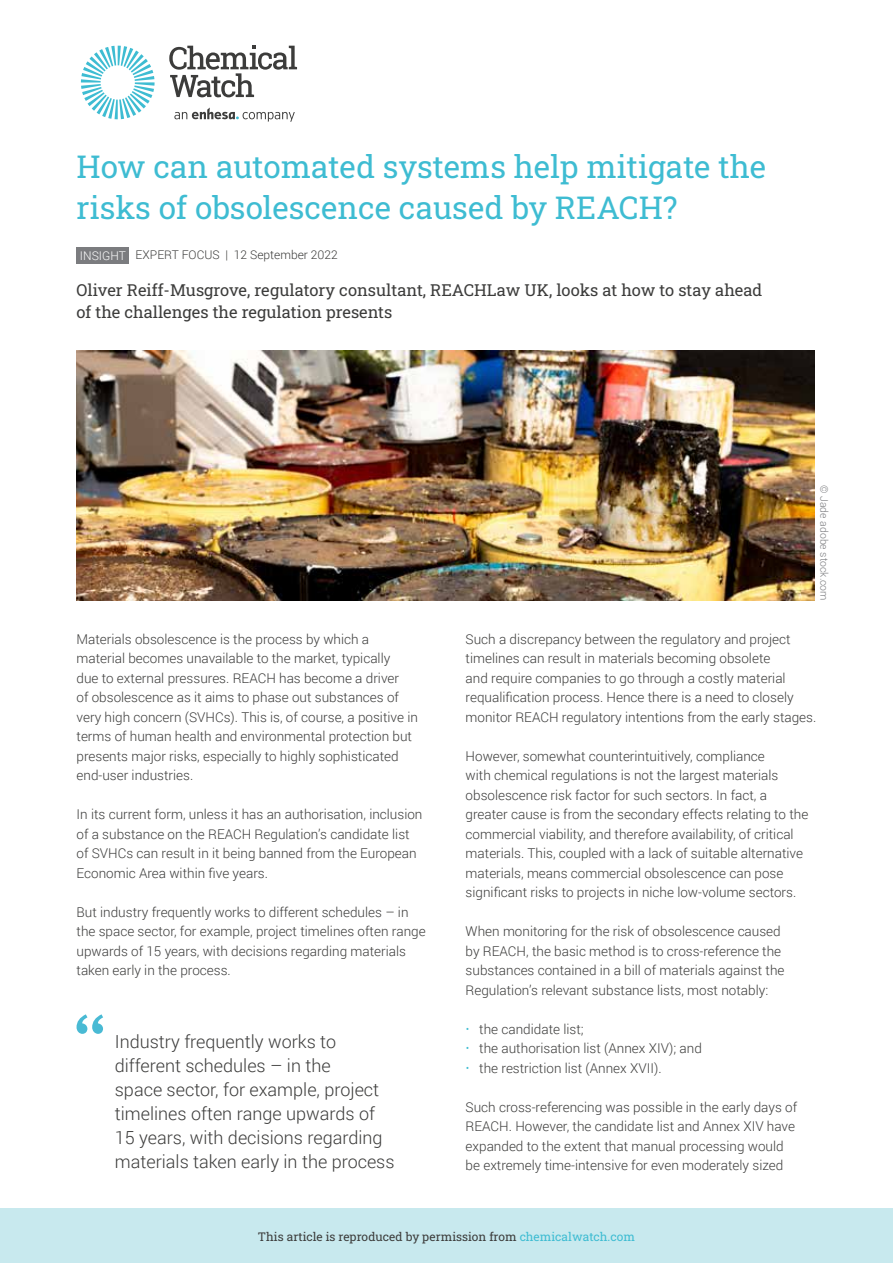
<style>
.page{position:relative;width:893px;height:1263px;background:#fff}
.page>*{position:absolute;margin:0;border:0;box-sizing:border-box;transform-origin:0 0}
.t1{font:31.5px/40.5px "Roboto Slab";color:#3ebcd2}
.t2{font:300 18px/24px "Roboto";color:#3c3c3b}
.t3{font:16.5px/22.5px "Roboto Slab";color:#3c3c3b}
.t4{font:300 13.5px/19.5px "Roboto";color:#3c3c3b}
.t5{font:12px "Roboto Slab";color:#3c3c3b}
.t6{font:300 12px "Roboto";color:#3c3c3b}
.t7{font:300 10.5px "Roboto";color:#7b7c7f}
.s1{color:#fff}
.s2{color:#3ebcd2}
</style>
<div class="page">
<div style="left:0;top:1209px;width:893px;height:54px;background:#c8e9ee"></div>
<img style="left:77px;top:351px;width:737px;height:250px">
<svg style="left:81px;top:46px;width:74px;height:73px"></svg>
<svg style="left:169px;top:46px;width:128px;height:51px"></svg>
<svg style="left:174px;top:108px;width:121px;height:14px"></svg>
<svg style="left:77px;top:1014px;width:26px;height:20px"></svg>
<div style="left:77px;top:247px;width:52px;height:16px;background:#7b7c7f"></div>
<h1 class="t1" style="left:77px;top:149px;width:691px">How can automated systems help mitigate the risks of obsolescence caused by REACH?</h1>
<p class="t6" style="left:80px;top:250px;width:259px"><span class="s1">INSIGHT</span> EXPERT FOCUS | 12 September 2022</p>
<p class="t3" style="left:77px;top:280px;width:687px">Oliver Reiff-Musgrove, regulatory consultant, REACHLaw UK, looks at how to stay ahead of the challenges the regulation presents</p>
<p class="t7" style="left:829px;top:485px;width:117px;rotate:90deg">© Jade adobe stock.com</p>
<p class="t4" style="left:77px;top:630px;width:343px">Materials obsolescence is the process by which a material becomes unavailable to the market, typically<br>due to external pressures. REACH has become a driver<br>of obsolescence as it aims to phase out substances of very high concern (SVHCs). This is, of course, a positive in terms of human health and environmental protection but presents major risks, especially to highly sophisticated end-user industries.</p>
<p class="t4" style="left:77px;top:805px;width:347px">In its current form, unless it has an authorisation, inclusion of a substance on the REACH Regulation’s candidate list of SVHCs can result in it being banned from the European Economic Area within five years.</p>
<p class="t4" style="left:77px;top:903px;width:351px">But industry frequently works to different schedules – in the space sector, for example, project timelines often range upwards of 15 years, with decisions regarding materials taken early in the process.</p>
<h2 class="t2" style="left:115px;top:1030px;width:281px">Industry frequently works to different schedules – in the<br>space sector, for example, project timelines often range upwards of 15 years, with decisions regarding materials taken early in the process</h2>
<p class="t4" style="left:466px;top:630px;width:352px">Such a discrepancy between the regulatory and project timelines can result in materials becoming obsolete<br>and require companies to go through a costly material requalification process. Hence there is a need to closely monitor REACH regulatory intentions from the early stages.</p>
<p class="t4" style="left:466px;top:747px;width:344px">However, somewhat counterintuitively, compliance<br>with chemical regulations is not the largest materials obsolescence risk factor for such sectors. In fact, a greater cause is from the secondary effects relating to the commercial viability, and therefore availability, of critical materials. This, coupled with a lack of suitable alternative materials, means commercial obsolescence can pose significant risks to projects in niche low-volume sectors.</p>
<p class="t4" style="left:466px;top:922px;width:320px">When monitoring for the risk of obsolescence caused by REACH, the basic method is to cross-reference the substances contained in a bill of materials against the Regulation’s relevant substance lists, most notably:</p>
<p class="t4" style="left:479px;top:1020px;width:224px">the candidate list;<br>the authorisation list (Annex XIV); and the restriction list (Annex XVII).</p>
<p class="t4" style="left:466px;top:1098px;width:333px">Such cross-referencing was possible in the early days of REACH. However, the candidate list and Annex XIV have expanded to the extent that manual processing would be extremely time-intensive for even moderately sized</p>
<p class="t5" style="left:258px;top:1231px;width:379px">This article is reproduced by permission from <span class="s2">chemicalwatch.com</span></p>
</div>
